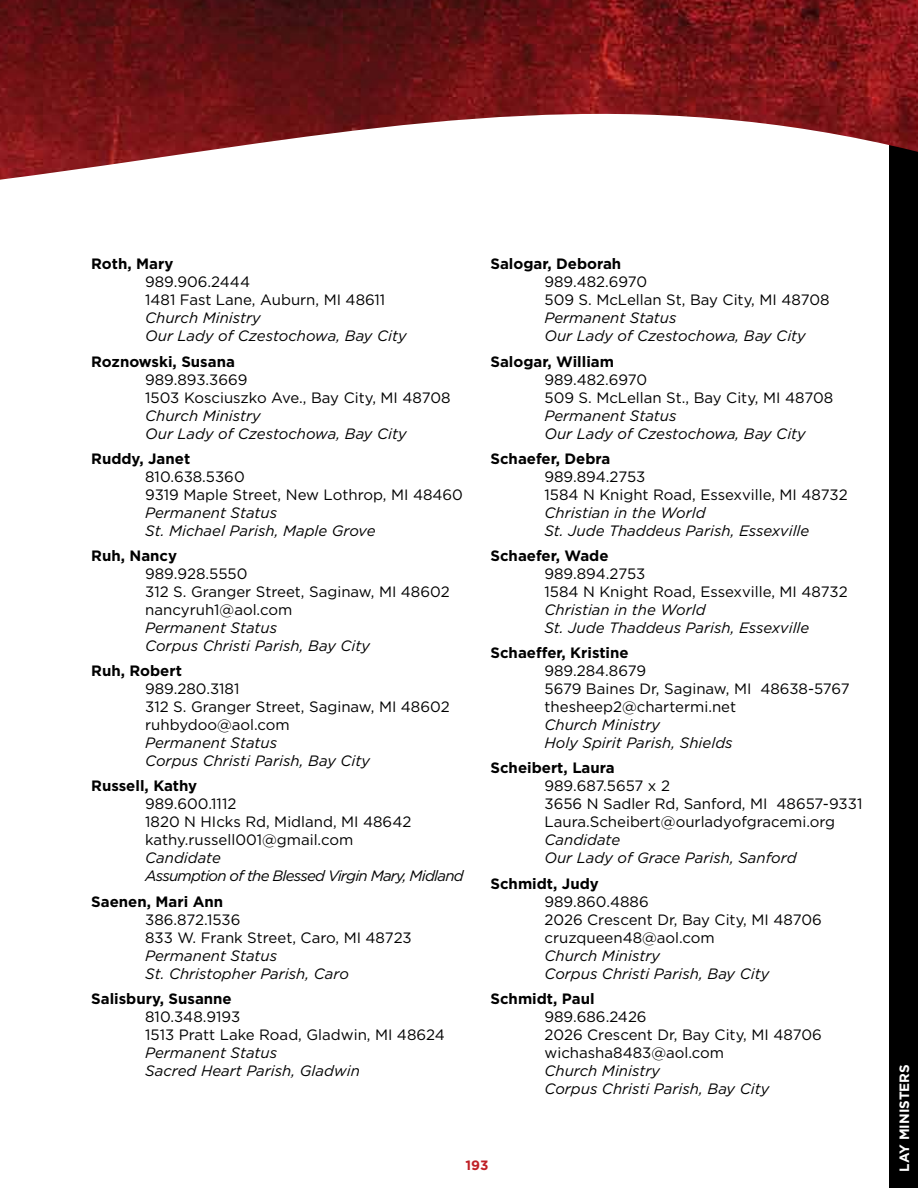
<style>
.page{position:relative;width:918px;height:1188px;background:#fff}
.page>*{position:absolute;margin:0;border:0;box-sizing:border-box;transform-origin:0 0}
.t1{font:15px/18px "Gotham";color:#000}
.t2{font:italic 15px/18px "Gotham";color:#000}
.t3{font:700 15px "Gotham";color:#000}
.t4{font:italic 15px/18px "Gotham";letter-spacing:-.05em;color:#000}
.t5{font:700 13.5px "Gotham";color:#fff}
.t6{font:700 13.5px "Gotham";color:#bf2026}
</style>
<div class="page">
<div style="left:889px;top:0;width:29px;height:1188px;background:#000"></div>
<img style="left:0;top:0;width:918px;height:180px">
<p class="t3" style="left:91px;top:254px;width:84px">Roth, Mary</p>
<p class="t1" style="left:145px;top:273px;width:242px">989.906.2444<br>1481 Fast Lane, Auburn, MI 48611</p>
<p class="t2" style="left:145px;top:309px;width:263px">Church Ministry<br>Our Lady of Czestochowa, Bay City</p>
<p class="t3" style="left:91px;top:351px;width:145px">Roznowski, Susana</p>
<p class="t1" style="left:145px;top:370px;width:307px">989.893.3669<br>1503 Kosciuszko Ave., Bay City, MI 48708</p>
<p class="t2" style="left:145px;top:406px;width:263px">Church Ministry<br>Our Lady of Czestochowa, Bay City</p>
<p class="t3" style="left:91px;top:449px;width:101px">Ruddy, Janet</p>
<p class="t1" style="left:145px;top:467px;width:319px">810.638.5360<br>9319 Maple Street, New Lothrop, MI 48460</p>
<p class="t2" style="left:145px;top:503px;width:232px">Permanent Status<br>St. Michael Parish, Maple Grove</p>
<p class="t3" style="left:91px;top:546px;width:87px">Ruh, Nancy</p>
<p class="t1" style="left:145px;top:564px;width:306px">989.928.5550<br>312 S. Granger Street, Saginaw, MI 48602 nancyruh1@aol.com</p>
<p class="t2" style="left:145px;top:618px;width:226px">Permanent Status<br>Corpus Christi Parish, Bay City</p>
<p class="t3" style="left:91px;top:661px;width:92px">Ruh, Robert</p>
<p class="t1" style="left:145px;top:680px;width:306px">989.280.3181<br>312 S. Granger Street, Saginaw, MI 48602 ruhbydoo@aol.com</p>
<p class="t2" style="left:145px;top:734px;width:226px">Permanent Status<br>Corpus Christi Parish, Bay City</p>
<p class="t3" style="left:91px;top:776px;width:108px">Russell, Kathy</p>
<p class="t1" style="left:145px;top:795px;width:268px">989.600.1112<br>1820 N HIcks Rd, Midland, MI 48642 kathy.russell001@gmail.com</p>
<p class="t4" style="left:145px;top:849px;width:320px">Candidate<br>Assumption of the Blessed Virgin Mary, Midland</p>
<p class="t3" style="left:91px;top:891px;width:134px">Saenen, Mari Ann</p>
<p class="t1" style="left:145px;top:910px;width:268px">386.872.1536<br>833 W. Frank Street, Caro, MI 48723</p>
<p class="t2" style="left:145px;top:946px;width:205px">Permanent Status<br>St. Christopher Parish, Caro</p>
<p class="t3" style="left:91px;top:989px;width:142px">Salisbury, Susanne</p>
<p class="t1" style="left:145px;top:1007px;width:301px">810.348.9193<br>1513 Pratt Lake Road, Gladwin, MI 48624</p>
<p class="t2" style="left:145px;top:1043px;width:216px">Permanent Status<br>Sacred Heart Parish, Gladwin</p>
<p class="t3" style="left:490px;top:254px;width:132px">Salogar, Deborah</p>
<p class="t1" style="left:544px;top:273px;width:287px">989.482.6970<br>509 S. McLellan St, Bay City, MI 48708</p>
<p class="t2" style="left:544px;top:309px;width:263px">Permanent Status<br>Our Lady of Czestochowa, Bay City</p>
<p class="t3" style="left:490px;top:351px;width:125px">Salogar, William</p>
<p class="t1" style="left:544px;top:370px;width:290px">989.482.6970<br>509 S. McLellan St., Bay City, MI 48708</p>
<p class="t2" style="left:544px;top:406px;width:263px">Permanent Status<br>Our Lady of Czestochowa, Bay City</p>
<p class="t3" style="left:490px;top:449px;width:121px">Schaefer, Debra</p>
<p class="t1" style="left:544px;top:467px;width:305px">989.894.2753<br>1584 N Knight Road, Essexville, MI 48732</p>
<p class="t2" style="left:544px;top:503px;width:266px">Christian in the World<br>St. Jude Thaddeus Parish, Essexville</p>
<p class="t3" style="left:490px;top:546px;width:120px">Schaefer, Wade</p>
<p class="t1" style="left:544px;top:564px;width:305px">989.894.2753<br>1584 N Knight Road, Essexville, MI 48732</p>
<p class="t2" style="left:544px;top:600px;width:266px">Christian in the World<br>St. Jude Thaddeus Parish, Essexville</p>
<p class="t3" style="left:490px;top:643px;width:140px">Schaeffer, Kristine</p>
<p class="t1" style="left:544px;top:662px;width:307px">989.284.8679<br>5679 Baines Dr, Saginaw, MI 48638-5767 thesheep2@chartermi.net</p>
<p class="t2" style="left:544px;top:716px;width:190px">Church Ministry<br>Holy Spirit Parish, Shields</p>
<p class="t3" style="left:490px;top:758px;width:126px">Scheibert, Laura</p>
<p class="t1" style="left:544px;top:777px;width:319px">989.687.5657 x 2<br>3656 N Sadler Rd, Sanford, MI 48657-9331<br>Laura.Scheibert@ourladyofgracemi.org</p>
<p class="t2" style="left:544px;top:831px;width:254px">Candidate<br>Our Lady of Grace Parish, Sanford</p>
<p class="t3" style="left:490px;top:873px;width:110px">Schmidt, Judy</p>
<p class="t1" style="left:544px;top:892px;width:279px">989.860.4886<br>2026 Crescent Dr, Bay City, MI 48706 cruzqueen48@aol.com</p>
<p class="t2" style="left:544px;top:946px;width:226px">Church Ministry<br>Corpus Christi Parish, Bay City</p>
<p class="t3" style="left:490px;top:989px;width:106px">Schmidt, Paul</p>
<p class="t1" style="left:544px;top:1007px;width:279px">989.686.2426<br>2026 Crescent Dr, Bay City, MI 48706 wichasha8483@aol.com</p>
<p class="t2" style="left:544px;top:1061px;width:226px">Church Ministry<br>Corpus Christi Parish, Bay City</p>
<p class="t5" style="left:896px;top:1172px;width:109px;rotate:-90deg">lay ministers</p>
<p class="t6" style="left:466px;top:1156px;width:24px">193</p>
</div>
